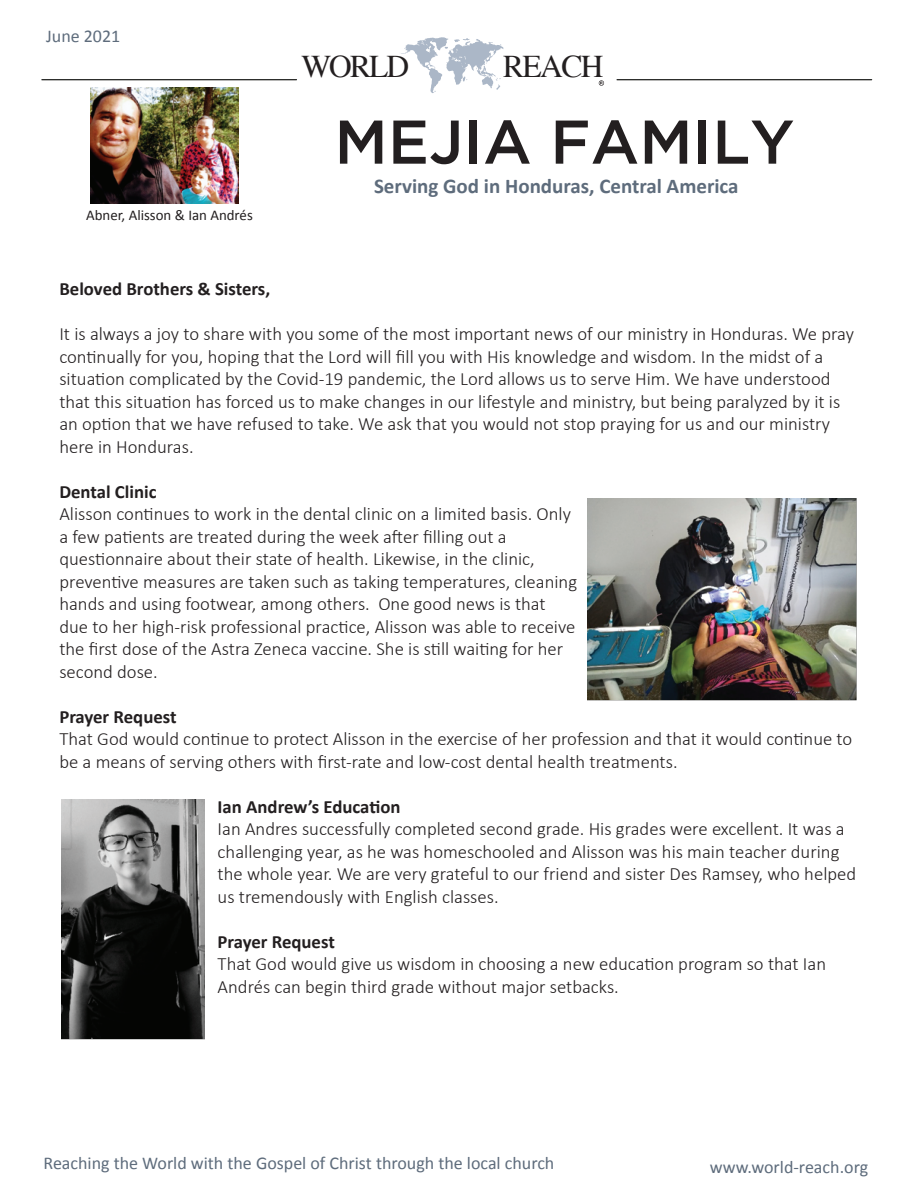
<style>
.page{position:relative;width:918px;height:1188px;background:#fff}
.page>*{position:absolute;margin:0;border:0;box-sizing:border-box;transform-origin:0 0}
.t1{font:500 61.65px "Gotham";color:#231f20}
.t2{font:31.5px "Times";letter-spacing:-.05em;color:#231f20}
.t3{font:700 21px "Calibri";color:#5e6c7c}
.t4{font:300 18.75px/22.5px "Calibri";color:#231f20}
.t5{font:700 18.75px "Calibri";color:#231f20}
.t6{font:18px "Calibri";color:#5e6c7c}
.t7{font:14.85px "Calibri";color:#231f20}
</style>
<div class="page">
<svg style="left:401px;top:37px;width:103px;height:56px"></svg>
<svg style="left:599px;top:80px;width:5px;height:6px"></svg>
<hr style="left:42px;top:79px;width:255px;height:1px;background:#040503">
<hr style="left:617px;top:79px;width:255px;height:1px;background:#040503">
<img style="left:90px;top:88px;width:148px;height:115px">
<img style="left:588px;top:498px;width:269px;height:202px">
<img style="left:61px;top:799px;width:143px;height:240px">
<p class="t6" style="left:46px;top:25px;width:76px">June 2021</p>
<p class="t7" style="left:86px;top:206px;width:168px">Abner, Alisson &amp; Ian Andrés</p>
<h2 class="t2" style="left:302px;top:37px;width:109px">WORLD</h2>
<h2 class="t2" style="left:503px;top:37px;width:102px">REACH</h2>
<h1 class="t1" style="left:334px;top:107px;width:462px">MEJIA FAMILY</h1>
<p class="t3" style="left:374px;top:171px;width:366px">Serving God in Honduras, Central America</p>
<p class="t5" style="left:59px;top:276px;width:212px">Beloved Brothers &amp; Sisters,</p>
<p class="t4" style="left:59px;top:323px;width:796px">It is always a joy to share with you some of the most important news of our ministry in Honduras. We pray continually for you, hoping that the Lord will fill you with His knowledge and wisdom. In the midst of a situation complicated by the Covid-19 pandemic, the Lord allows us to serve Him. We have understood that this situation has forced us to make changes in our lifestyle and ministry, but being paralyzed by it is an option that we have refused to take. We ask that you would not stop praying for us and our ministry here in Honduras.</p>
<p class="t5" style="left:59px;top:478px;width:99px">Dental Clinic</p>
<p class="t4" style="left:59px;top:503px;width:519px">Alisson continues to work in the dental clinic on a limited basis. Only a few patients are treated during the week after filling out a questionnaire about their state of health. Likewise, in the clinic, preventive measures are taken such as taking temperatures, cleaning hands and using footwear, among others. One good news is that due to her high-risk professional practice, Alisson was able to receive the first dose of the Astra Zeneca vaccine. She is still waiting for her second dose.</p>
<p class="t5" style="left:59px;top:703px;width:119px">Prayer Request</p>
<p class="t4" style="left:59px;top:728px;width:794px">That God would continue to protect Alisson in the exercise of her profession and that it would continue to be a means of serving others with first-rate and low-cost dental health treatments.</p>
<p class="t5" style="left:218px;top:793px;width:184px">Ian Andrew’s Education</p>
<p class="t4" style="left:218px;top:818px;width:640px">Ian Andres successfully completed second grade. His grades were excellent. It was a challenging year, as he was homeschooled and Alisson was his main teacher during the whole year. We are very grateful to our friend and sister Des Ramsey, who helped us tremendously with English classes.</p>
<p class="t5" style="left:218px;top:928px;width:119px">Prayer Request</p>
<p class="t4" style="left:218px;top:953px;width:610px">That God would give us wisdom in choosing a new education program so that Ian<br>Andrés can begin third grade without major setbacks.</p>
<p class="t6" style="left:44px;top:1152px;width:512px">Reaching the World with the Gospel of Christ through the local church</p>
<p class="t6" style="left:710px;top:1156px;width:160px">www.world-reach.org</p>
</div>
